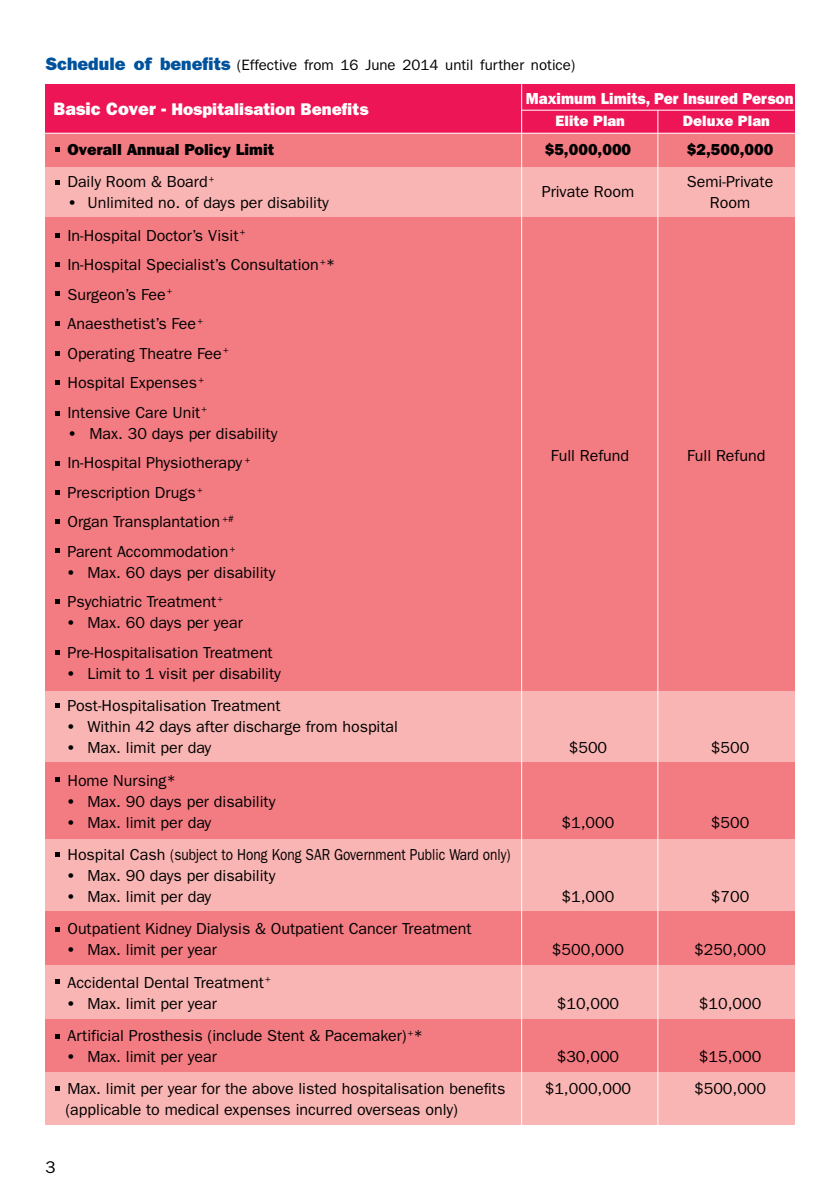
<style>
.page{position:relative;width:840px;height:1191px;background:#fff}
.page>*{position:absolute;margin:0;border:0;box-sizing:border-box;transform-origin:0 0}
.t1{font:800 17px "Franklin Gothic";color:#fff}
.t2{font:17px "Franklin Gothic";color:#000}
.t3{font:16px/29.6px "Franklin Gothic";color:#000}
.t4{font:800 16px "Franklin Gothic";color:#000}
.t5{font:800 16px "Franklin Gothic";color:#fff;scale:.95 1}
.t6{font:15px "Franklin Gothic";color:#000}
.t7{font:800 15px "Franklin Gothic";color:#fff}
.t8{font:9.4px "Franklin Gothic";color:#000}
.s1{font-weight:800;font-size:18px;color:#00529c}
.s2{font-size:18px}
.s3{font-weight:600}
</style>
<div class="page">
<div style="left:45px;top:215px;width:749px;height:528px;background:#f37b82"></div>
<div style="left:45px;top:839px;width:749px;height:72px;background:#f9b5b3"></div>
<div style="left:45px;top:1071px;width:749px;height:53px;background:#f9b5b3"></div>
<div style="left:45px;top:911px;width:749px;height:54px;background:#f37b82"></div>
<div style="left:45px;top:1018px;width:749px;height:53px;background:#f37b82"></div>
<div style="left:45px;top:965px;width:749px;height:53px;background:#f9b5b3"></div>
<div style="left:45px;top:762px;width:749px;height:77px;background:#f37b82"></div>
<div style="left:45px;top:133px;width:749px;height:34px;background:#f37b82"></div>
<div style="left:45px;top:167px;width:749px;height:50px;background:#f9b5b3"></div>
<div style="left:45px;top:691px;width:749px;height:71px;background:#f9b5b3"></div>
<div style="left:45px;top:85px;width:749px;height:48px;background:#ed1556"></div>
<hr style="left:521px;top:84px;width:1px;height:1073px;background:#fff">
<hr style="left:657px;top:110px;width:1px;height:1047px;background:#fff">
<hr style="left:45px;top:133px;width:749px;height:1px;background:#fff">
<hr style="left:521px;top:110px;width:273px;height:1px;background:#fff">
<svg style="left:55px;top:147px;width:4px;height:5px"></svg>
<svg style="left:55px;top:233px;width:4px;height:5px"></svg>
<svg style="left:55px;top:291px;width:4px;height:5px"></svg>
<svg style="left:55px;top:351px;width:4px;height:4px"></svg>
<svg style="left:55px;top:411px;width:4px;height:4px"></svg>
<svg style="left:55px;top:461px;width:4px;height:5px"></svg>
<svg style="left:55px;top:519px;width:4px;height:5px"></svg>
<svg style="left:55px;top:650px;width:4px;height:5px"></svg>
<svg style="left:55px;top:703px;width:4px;height:5px"></svg>
<svg style="left:55px;top:777px;width:4px;height:5px"></svg>
<svg style="left:55px;top:852px;width:4px;height:4px"></svg>
<svg style="left:55px;top:927px;width:4px;height:5px"></svg>
<svg style="left:55px;top:979px;width:4px;height:4px"></svg>
<svg style="left:55px;top:1034px;width:4px;height:5px"></svg>
<svg style="left:55px;top:180px;width:4px;height:5px"></svg>
<svg style="left:55px;top:262px;width:4px;height:5px"></svg>
<svg style="left:55px;top:321px;width:4px;height:5px"></svg>
<svg style="left:55px;top:380px;width:4px;height:4px"></svg>
<svg style="left:55px;top:490px;width:4px;height:5px"></svg>
<svg style="left:55px;top:548px;width:4px;height:5px"></svg>
<svg style="left:55px;top:599px;width:4px;height:4px"></svg>
<svg style="left:55px;top:1086px;width:4px;height:5px"></svg>
<p class="t6" style="left:45px;top:56px;width:531px"><span class="s1">Schedule of benefits</span> (Effective from 16 June 2014 until further notice)</p>
<p class="t1" style="left:53px;top:100px;width:316px"><span class="s2">Basic Cover -</span> Hospitalisation Benefits</p>
<p class="t5" style="left:525px;top:89px;width:283px">Maximum Limits, Per Insured Person</p>
<p class="t7" style="left:555px;top:112px;width:71px">Elite Plan</p>
<p class="t7" style="left:682px;top:112px;width:88px">Deluxe Plan</p>
<p class="t4" style="left:67px;top:140px;width:208px">Overall Annual Policy Limit</p>
<p class="t4" style="left:544px;top:140px;width:88px">$5,000,000</p>
<p class="t4" style="left:686px;top:140px;width:88px">$2,500,000</p>
<p class="t3" style="left:67px;top:167px;width:148px">Daily Room &amp; Board<sup>+</sup></p>
<p class="t3" style="left:541px;top:177px;width:94px">Private Room</p>
<p class="t3" style="left:686px;top:167px;width:88px">Semi-Private</p>
<p class="t3" style="left:67px;top:188px;width:263px"><span class="s3">•</span> Unlimited no. of days per disability</p>
<p class="t3" style="left:709px;top:188px;width:42px">Room</p>
<p class="t3" style="left:67px;top:221px;width:269px">In-Hospital Doctor’s Visit<sup>+<br></sup>In-Hospital Specialist’s Consultation<sup>+</sup>*<br>Surgeon’s Fee<sup>+<br></sup>Anaesthetist’s Fee<sup>+<br></sup>Operating Theatre Fee<sup>+<br></sup>Hospital Expenses<sup>+<br></sup>Intensive Care Unit<sup>+</sup></p>
<p class="t3" style="left:67px;top:419px;width:211px"><span class="s3">•</span> Max. 30 days per disability<br>In-Hospital Physiotherapy</p>
<p class="t3" style="left:550px;top:441px;width:80px">Full Refund</p>
<p class="t3" style="left:686px;top:441px;width:80px">Full Refund</p>
<p class="t8" style="left:244px;top:454px;width:7px">+</p>
<p class="t3" style="left:67px;top:478px;width:154px">Prescription Drugs<sup>+<br></sup>Organ Transplantation</p>
<p class="t8" style="left:222px;top:513px;width:13px">+#</p>
<p class="t3" style="left:67px;top:537px;width:169px">Parent Accommodation<sup>+</sup></p>
<p class="t3" style="left:66px;top:558px;width:210px"><span class="s3">•</span> Max. 60 days per disability<br>Psychiatric Treatment<sup>+</sup></p>
<p class="t3" style="left:66px;top:608px;width:208px"><span class="s3">•</span> Max. 60 days per year<br>Pre-Hospitalisation Treatment</p>
<p class="t3" style="left:66px;top:657px;width:216px;line-height:32.4px"><span class="s3">•</span> Limit to 1 visit per disability<br>Post-Hospitalisation Treatment</p>
<p class="t3" style="left:66px;top:712px;width:333px"><span class="s3">•</span> Within 42 days after discharge from hospital</p>
<p class="t3" style="left:66px;top:733px;width:146px"><span class="s3">•</span> Max. limit per day</p>
<p class="t3" style="left:568px;top:733px;width:40px">$500</p>
<p class="t3" style="left:710px;top:733px;width:40px">$500</p>
<p class="t3" style="left:67px;top:765px;width:110px">Home Nursing*</p>
<p class="t3" style="left:66px;top:786px;width:210px"><span class="s3">•</span> Max. 90 days per disability</p>
<p class="t3" style="left:66px;top:807px;width:146px"><span class="s3">•</span> Max. limit per day</p>
<p class="t3" style="left:561px;top:807px;width:54px">$1,000</p>
<p class="t3" style="left:710px;top:807px;width:40px">$500</p>
<p class="t3" style="left:67px;top:840px;width:444px">Hospital Cash (subject to Hong Kong SAR Government Public Ward only)</p>
<p class="t3" style="left:66px;top:861px;width:210px"><span class="s3">•</span> Max. 90 days per disability</p>
<p class="t3" style="left:66px;top:882px;width:146px"><span class="s3">•</span> Max. limit per day</p>
<p class="t3" style="left:561px;top:882px;width:54px">$1,000</p>
<p class="t3" style="left:710px;top:882px;width:40px">$700</p>
<p class="t3" style="left:67px;top:914px;width:405px">Outpatient Kidney Dialysis &amp; Outpatient Cancer Treatment</p>
<p class="t3" style="left:66px;top:935px;width:152px"><span class="s3">•</span> Max. limit per year</p>
<p class="t3" style="left:551px;top:935px;width:73px">$500,000</p>
<p class="t3" style="left:693px;top:935px;width:73px">$250,000</p>
<p class="t3" style="left:67px;top:967px;width:204px">Accidental Dental Treatment<sup>+</sup></p>
<p class="t3" style="left:66px;top:988px;width:152px"><span class="s3">•</span> Max. limit per year</p>
<p class="t3" style="left:556px;top:988px;width:64px">$10,000</p>
<p class="t3" style="left:698px;top:988px;width:64px">$10,000</p>
<p class="t3" style="left:67px;top:1021px;width:357px">Artificial Prosthesis (include Stent &amp; Pacemaker)<sup>+</sup>*</p>
<p class="t3" style="left:66px;top:1042px;width:152px"><span class="s3">•</span> Max. limit per year</p>
<p class="t3" style="left:556px;top:1042px;width:64px">$30,000</p>
<p class="t3" style="left:698px;top:1042px;width:64px">$15,000</p>
<p class="t3" style="left:67px;top:1074px;width:439px">Max. limit per year for the above listed hospitalisation benefits</p>
<p class="t3" style="left:544px;top:1074px;width:88px">$1,000,000</p>
<p class="t3" style="left:693px;top:1074px;width:73px">$500,000</p>
<p class="t3" style="left:65px;top:1095px;width:394px">(applicable to medical expenses incurred overseas only)</p>
<p class="t2" style="left:45px;top:1157px;width:12px">3</p>
</div>
